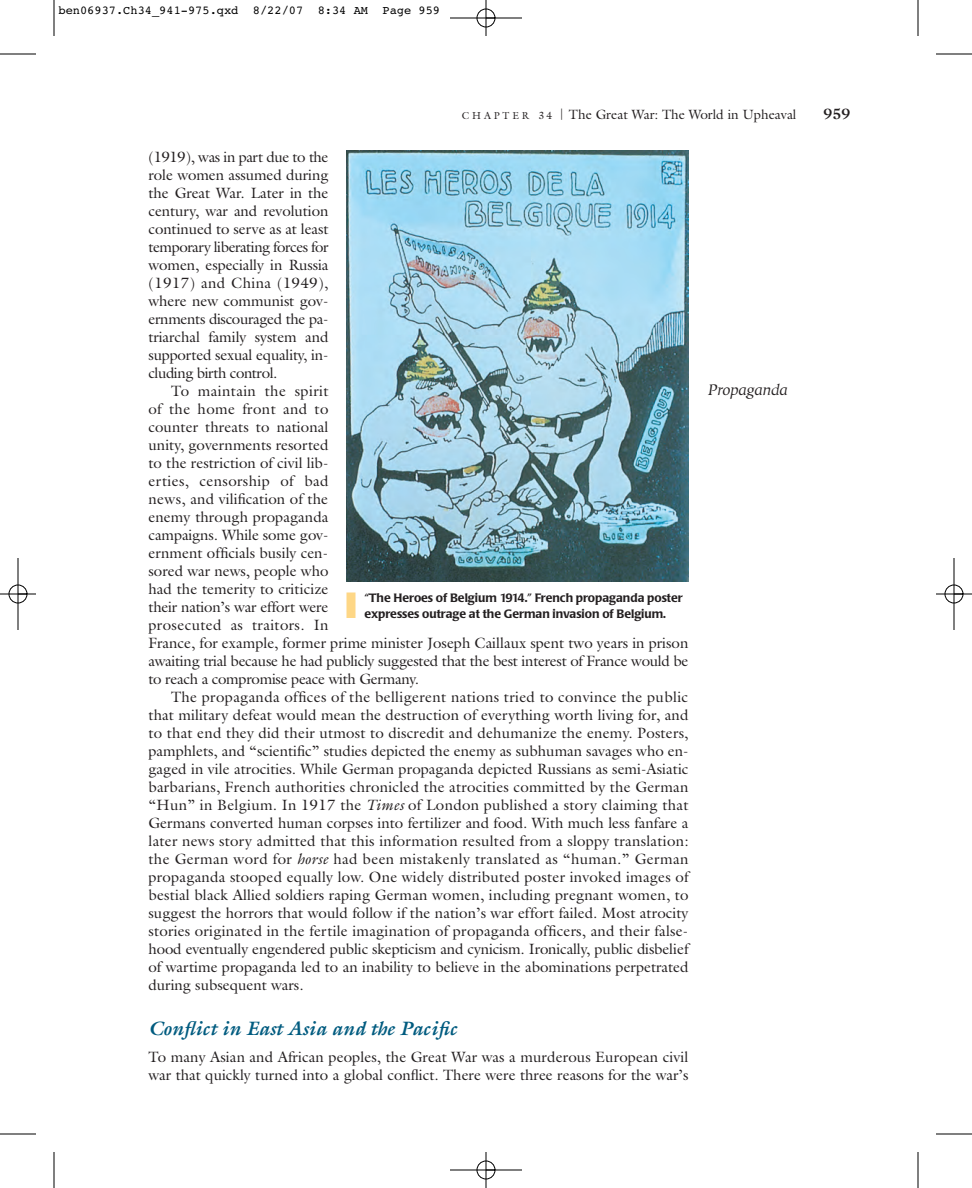
<style>
.page{position:relative;width:972px;height:1188px;background:#fff}
.page>*{position:absolute;margin:0;border:0;box-sizing:border-box;transform-origin:0 0}
.t1{font:italic 700 19.5px "Galliard";color:#005b7f}
.t2{font:15px/18px "Galliard";color:#231f20;text-align:justify}
.t3{font:italic 15px "Hiroshige";color:#231f20}
.t4{font:700 15px "Galliard";color:#231f20}
.t5{font:13.5px "Galliard";color:#231f20}
.t6{font:500 12px/16.5px "Poppl Laudatio";color:#231f20}
.t7{font:12px "Courier";color:#000}
.s1{font-size:10.2px}
.s2{font-size:10.5px}
.s3{font-size:11.25px}
.s4{font-style:italic}
</style>
<div class="page">
<img style="left:346px;top:151px;width:342px;height:430px">
<div style="left:346px;top:592px;width:10px;height:26px;background:#fed786"></div>
<hr style="left:54px;top:0;width:1px;height:36px;background:#000">
<hr style="left:0;top:54px;width:36px;height:1px;background:#000">
<hr style="left:918px;top:0;width:1px;height:36px;background:#000">
<hr style="left:936px;top:54px;width:36px;height:1px;background:#000">
<hr style="left:54px;top:1152px;width:1px;height:36px;background:#000">
<hr style="left:0;top:1134px;width:36px;height:1px;background:#000">
<hr style="left:918px;top:1152px;width:1px;height:36px;background:#000">
<hr style="left:936px;top:1134px;width:36px;height:1px;background:#000">
<hr style="left:450px;top:18px;width:72px;height:1px;background:#000">
<hr style="left:450px;top:1170px;width:72px;height:1px;background:#000">
<hr style="left:18px;top:558px;width:1px;height:72px;background:#000">
<hr style="left:954px;top:558px;width:1px;height:72px;background:#000">
<hr style="left:486px;top:0;width:1px;height:36px;background:#000">
<hr style="left:486px;top:1152px;width:1px;height:36px;background:#000">
<hr style="left:0;top:594px;width:36px;height:1px;background:#000">
<hr style="left:936px;top:594px;width:36px;height:1px;background:#000">
<div style="left:477px;top:9px;width:18px;height:18px;border:1px solid #000;border-radius:50%"></div>
<div style="left:477px;top:1161px;width:18px;height:18px;border:1px solid #000;border-radius:50%"></div>
<div style="left:9px;top:585px;width:18px;height:18px;border:1px solid #000;border-radius:50%"></div>
<div style="left:945px;top:585px;width:18px;height:18px;border:1px solid #000;border-radius:50%"></div>
<p class="t7" style="left:58px;top:6px;width:383px">ben06937.Ch34_941-975.qxd 8/22/07 8:34 AM Page 959</p>
<p class="t5" style="left:462px;top:109px;width:336px"><span class="s1">C H A P T E R</span> <span class="s2">3 4</span> <span class="s3">|</span> The Great War: The World in Upheaval</p>
<p class="t4" style="left:824px;top:108px;width:28px">959</p>
<p class="t2" style="left:149px;top:149px;width:182px">(1919), was in part due to the role women assumed during the Great War. Later in the century, war and revolution continued to serve as at least temporary liberating forces for women, especially in Russia (1917) and China (1949), where new communist gov&shy;ernments discouraged the pa&shy;triarchal family system and supported sexual equality, in&shy;cluding birth control.</p>
<p class="t2" style="left:149px;top:383px;width:541px;text-align:left;text-indent:22px">To maintain the spirit<br>of the home front and to<br>counter threats to national<br>unity, governments resorted<br>to the restriction of civil lib-<br>erties, censorship of bad<br>news, and vilification of the<br>enemy through propaganda<br>campaigns. While some gov-<br>ernment officials busily cen-<br>sored war news, people who<br>had the temerity to criticize<br>their nation’s war effort were<br>prosecuted as traitors. In<br>France, for example, former prime minister Joseph Caillaux spent two years in prison awaiting trial because he had publicly suggested that the best interest of France would be to reach a compromise peace with Germany.</p>
<p class="t2" style="left:149px;top:689px;width:542px;text-indent:22px">The propaganda offices of the belligerent nations tried to convince the public that military defeat would mean the destruction of everything worth living for, and to that end they did their utmost to discredit and dehumanize the enemy. Posters, pamphlets, and “scientific” studies depicted the enemy as subhuman savages who en&shy;gaged in vile atrocities. While German propaganda depicted Russians as semi-Asiatic barbarians, French authorities chronicled the atrocities committed by the German “Hun” in Belgium. In 1917 the <span class="s4">Times</span> of London published a story claiming that Germans converted human corpses into fertilizer and food. With much less fanfare a later news story admitted that this information resulted from a sloppy translation: the German word for <span class="s4">horse</span> had been mistakenly translated as “human.” German propaganda stooped equally low. One widely distributed poster invoked images of bestial black Allied soldiers raping German women, including pregnant women, to suggest the horrors that would follow if the nation’s war effort failed. Most atrocity stories originated in the fertile imagination of propaganda officers, and their false&shy;hood eventually engendered public skepticism and cynicism. Ironically, public disbelief of wartime propaganda led to an inability to believe in the abominations perpetrated during subsequent wars.</p>
<h1 class="t1" style="left:148px;top:1021px;width:310px">Conflict in East Asia and the Pacific</h1>
<p class="t2" style="left:148px;top:1050px;width:541px">To many Asian and African peoples, the Great War was a murderous European civil war that quickly turned into a global conflict. There were three reasons for the war’s</p>
<p class="t6" style="left:364px;top:590px;width:320px">“The Heroes of Belgium 1914.” French propaganda poster expresses outrage at the German invasion of Belgium.</p>
<p class="t3" style="left:708px;top:384px;width:81px">Propaganda</p>
</div>
